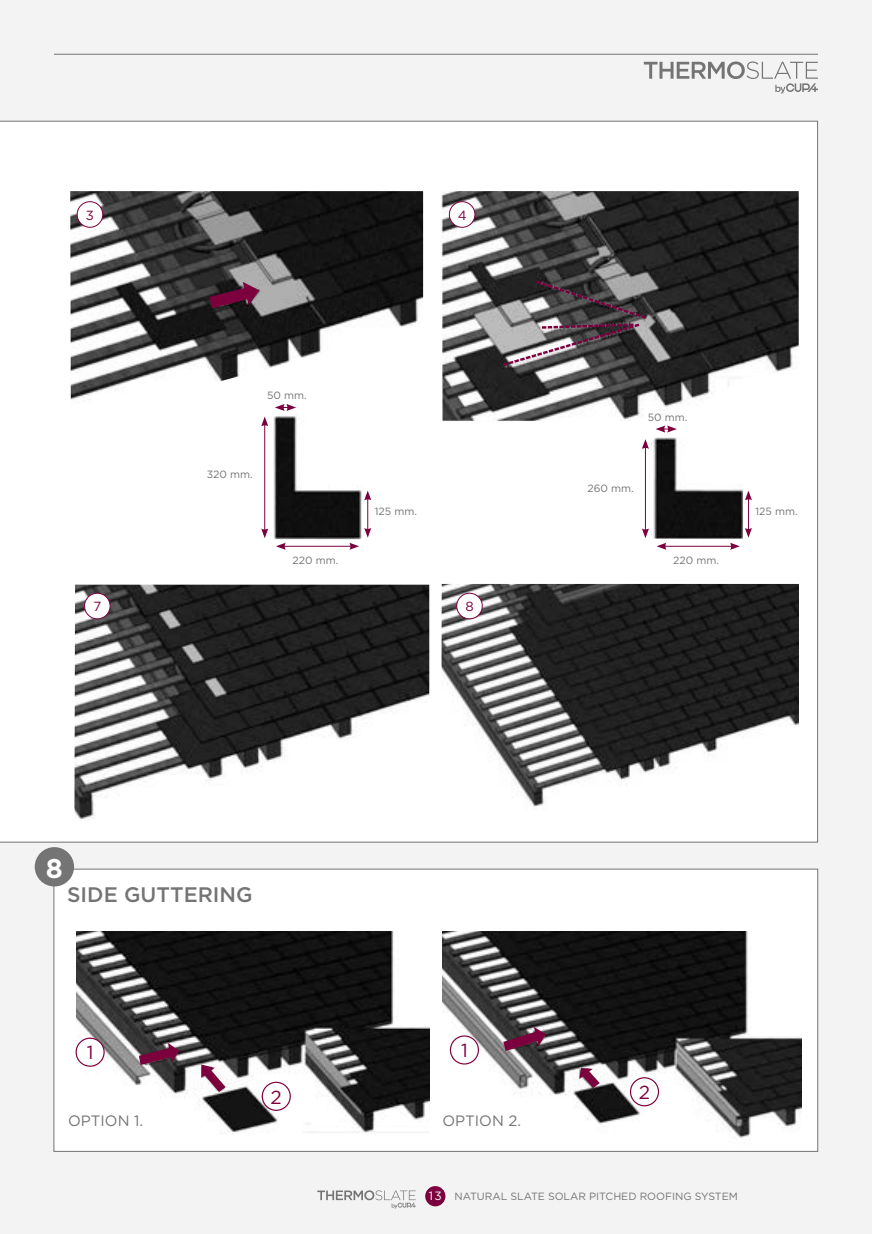
<style>
.page{position:relative;width:872px;height:1234px;background:#fff}
.page>*{position:absolute;margin:0;border:0;box-sizing:border-box;transform-origin:0 0}
.t1{font:700 27px "Gotham";color:#fff}
.t2{font:500 21px "Gotham";color:#757474}
.t3{font:18.9px "Gotham";color:#7c003e}
.t4{font:15px "Gotham";color:#757474}
.t5{font:13.2px "Gotham";color:#7c003e}
.t6{font:10.5px "Gotham";color:#757474}
.s1{font-size:12px;color:#fff}
</style>
<div class="page">
<div style="left:0;top:0;width:872px;height:1233px;background:#f3f3f3"></div>
<div style="left:0;top:121px;width:818px;height:721px;background:#fff"></div>
<div style="left:54px;top:868px;width:764px;height:283px;background:#fff;border:1px solid #757474"></div>
<div style="left:35px;top:846px;width:39px;height:40px;background:#757474;border-radius:50%"></div>
<img style="left:77px;top:931px;width:352px;height:202px">
<svg style="left:139px;top:1042px;width:40px;height:22px"></svg>
<svg style="left:201px;top:1064px;width:24px;height:27px"></svg>
<div style="left:76px;top:1037px;width:28px;height:28px;background:#fff;border-radius:50%"></div>
<div style="left:76px;top:1037px;width:29px;height:29px;border:1px solid #7c003e;border-radius:50%"></div>
<div style="left:262px;top:1082px;width:28px;height:27px;background:#fff;border-radius:50%"></div>
<div style="left:262px;top:1081px;width:29px;height:29px;border:1px solid #7c003e;border-radius:50%"></div>
<img style="left:442px;top:931px;width:359px;height:207px">
<svg style="left:579px;top:1067px;width:21px;height:20px"></svg>
<svg style="left:503px;top:1026px;width:43px;height:24px"></svg>
<div style="left:450px;top:1035px;width:28px;height:28px;background:#fff;border-radius:50%"></div>
<div style="left:450px;top:1035px;width:29px;height:29px;border:1px solid #7c003e;border-radius:50%"></div>
<div style="left:630px;top:1077px;width:28px;height:28px;background:#fff;border-radius:50%"></div>
<div style="left:630px;top:1076px;width:29px;height:30px;border:1px solid #7c003e;border-radius:50%"></div>
<img style="left:74px;top:584px;width:355px;height:237px">
<img style="left:441px;top:584px;width:358px;height:231px">
<div style="left:85px;top:593px;width:25px;height:25px;background:#fff;border-radius:50%"></div>
<div style="left:84px;top:592px;width:26px;height:27px;border:1px solid #7c003e;border-radius:50%"></div>
<div style="left:457px;top:593px;width:25px;height:25px;background:#fff;border-radius:50%"></div>
<div style="left:456px;top:592px;width:27px;height:27px;border:1px solid #7c003e;border-radius:50%"></div>
<img style="left:70px;top:191px;width:353px;height:230px">
<svg style="left:209px;top:282px;width:50px;height:26px"></svg>
<img style="left:441px;top:191px;width:357px;height:230px">
<svg style="left:500px;top:278px;width:149px;height:90px;background:#655f62"></svg>
<img style="left:271px;top:414px;width:91px;height:125px">
<hr style="left:264px;top:424px;width:1px;height:106px;background:#7c003e">
<svg style="left:261px;top:528px;width:7px;height:10px"></svg>
<svg style="left:261px;top:416px;width:7px;height:10px"></svg>
<svg style="left:275px;top:404px;width:21px;height:7px"></svg>
<hr style="left:283px;top:545px;width:69px;height:1px;background:#7c003e">
<svg style="left:276px;top:542px;width:10px;height:7px"></svg>
<hr style="left:367px;top:498px;width:1px;height:32px;background:#7c003e">
<svg style="left:364px;top:490px;width:7px;height:10px"></svg>
<svg style="left:349px;top:528px;width:22px;height:21px"></svg>
<img style="left:651px;top:437px;width:92px;height:101px">
<hr style="left:645px;top:446px;width:1px;height:84px;background:#7c003e">
<svg style="left:642px;top:528px;width:7px;height:10px"></svg>
<svg style="left:642px;top:439px;width:7px;height:10px"></svg>
<svg style="left:655px;top:425px;width:22px;height:7px"></svg>
<hr style="left:664px;top:545px;width:68px;height:1px;background:#7c003e">
<svg style="left:656px;top:542px;width:10px;height:7px"></svg>
<hr style="left:748px;top:498px;width:1px;height:32px;background:#7c003e">
<svg style="left:745px;top:490px;width:7px;height:10px"></svg>
<svg style="left:730px;top:528px;width:22px;height:21px"></svg>
<div style="left:77px;top:202px;width:26px;height:25px;background:#fff;border-radius:50%"></div>
<div style="left:77px;top:201px;width:26px;height:27px;border:1px solid #7c003e;border-radius:50%"></div>
<div style="left:449px;top:202px;width:26px;height:25px;background:#fff;border-radius:50%"></div>
<div style="left:449px;top:201px;width:26px;height:27px;border:1px solid #7c003e;border-radius:50%"></div>
<hr style="left:54px;top:54px;width:764px;height:1px;background:#757474">
<svg style="left:644px;top:61px;width:174px;height:32px"></svg>
<div style="left:425px;top:1185px;width:20px;height:20px;background:#7c003e;border-radius:50%"></div>
<svg style="left:317px;top:1190px;width:99px;height:18px"></svg>
<p class="t5" style="left:86px;top:207px;width:10px">3</p>
<p class="t5" style="left:458px;top:207px;width:10px">4</p>
<p class="t6" style="left:267px;top:389px;width:41px">50 mm.</p>
<p class="t6" style="left:207px;top:468px;width:47px">320 mm.</p>
<p class="t6" style="left:292px;top:554px;width:47px">220 mm.</p>
<p class="t6" style="left:375px;top:505px;width:44px">125 mm.</p>
<p class="t5" style="left:93px;top:599px;width:9px">7</p>
<p class="t5" style="left:465px;top:599px;width:10px">8</p>
<p class="t6" style="left:647px;top:411px;width:41px">50 mm.</p>
<p class="t6" style="left:587px;top:482px;width:48px">260 mm.</p>
<p class="t6" style="left:673px;top:554px;width:47px">220 mm.</p>
<p class="t6" style="left:755px;top:505px;width:44px">125 mm.</p>
<h1 class="t1" style="left:46px;top:849px;width:19px">8</h1>
<h2 class="t2" style="left:67px;top:880px;width:187px">SIDE GUTTERING</h2>
<h3 class="t3" style="left:87px;top:1041px;width:8px">1</h3>
<h3 class="t3" style="left:271px;top:1086px;width:13px">2</h3>
<h3 class="t3" style="left:461px;top:1039px;width:8px">1</h3>
<h3 class="t4" style="left:68px;top:1112px;width:76px">OPTION 1.</h3>
<h3 class="t4" style="left:442px;top:1112px;width:80px">OPTION 2.</h3>
<h3 class="t3" style="left:639px;top:1081px;width:13px">2</h3>
<p class="t6" style="left:429px;top:1190px;width:310px"><span class="s1">13</span> NATURAL SLATE SOLAR PITCHED ROOFING SYSTEM</p>
</div>
